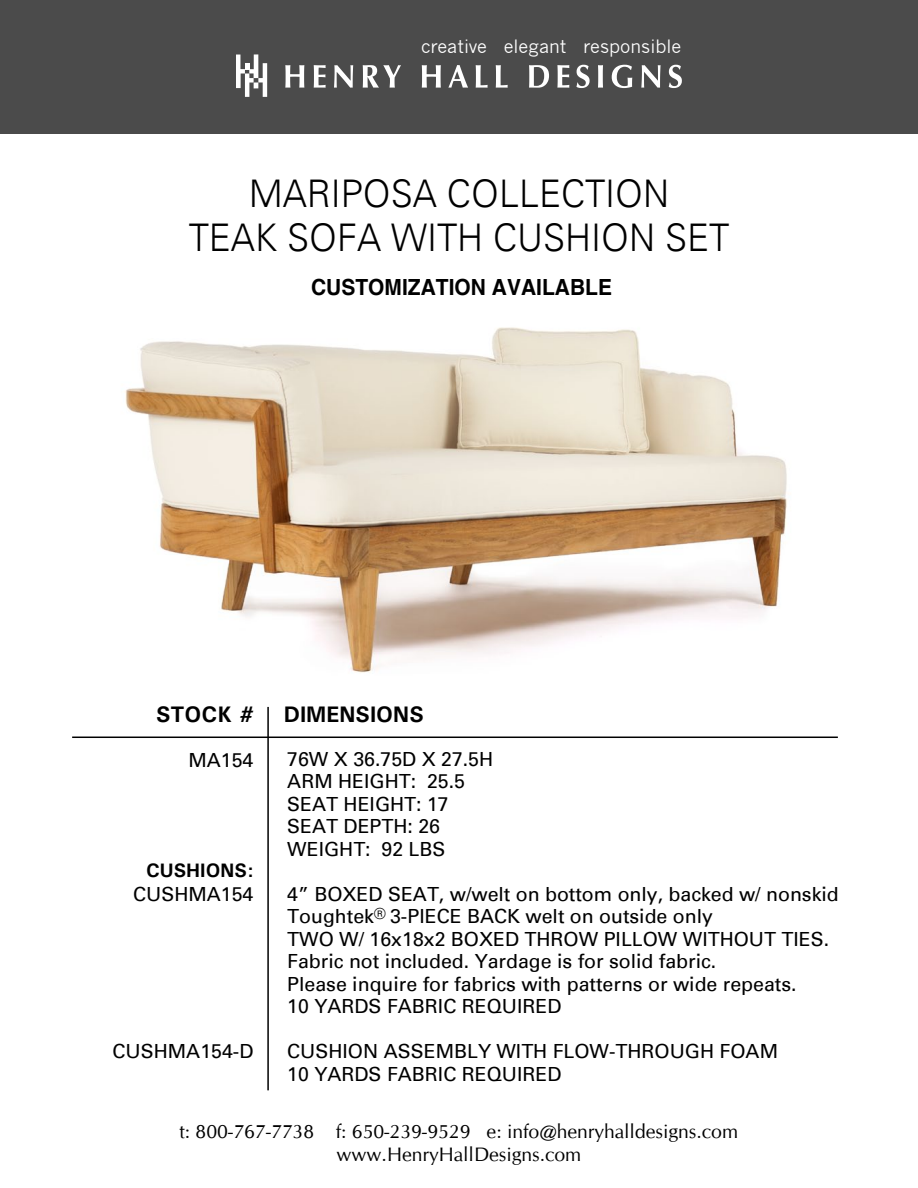
<style>
.page{position:relative;width:918px;height:1188px;background:#fff}
.page>*{position:absolute;margin:0;border:0;box-sizing:border-box;transform-origin:0 0}
.t1{font:300 38.1px/43.2px "Univers";color:#000;text-align:center;scale:.94 1}
.t2{font:700 22.5px "Univers";color:#000}
.t3{font:700 22.2px "Helvetica";color:#000;scale:.94 1}
.t4{font:19.5px/22.5px "Univers";color:#000}
.t5{font:19.5px/23.4px "CG Omega";color:#000;text-align:center}
.t6{font:700 19.5px/24px "Univers";color:#000;text-align:right}
.t7{font:18px "News Gothic";color:#fff}
.s1{font-weight:400}
</style>
<div class="page">
<div style="left:0;top:0;width:918px;height:134px;background:#4b4b4b"></div>
<svg style="left:236px;top:54px;width:31px;height:43px"></svg>
<svg style="left:285px;top:65px;width:19px;height:23px"></svg>
<svg style="left:314px;top:65px;width:12px;height:23px"></svg>
<svg style="left:334px;top:65px;width:19px;height:23px"></svg>
<svg style="left:363px;top:65px;width:38px;height:23px"></svg>
<svg style="left:422px;top:65px;width:19px;height:23px"></svg>
<svg style="left:448px;top:65px;width:20px;height:23px"></svg>
<svg style="left:476px;top:65px;width:12px;height:23px"></svg>
<svg style="left:496px;top:65px;width:12px;height:23px"></svg>
<svg style="left:529px;top:65px;width:20px;height:23px"></svg>
<svg style="left:557px;top:65px;width:12px;height:23px"></svg>
<svg style="left:576px;top:65px;width:14px;height:23px"></svg>
<svg style="left:598px;top:65px;width:5px;height:23px"></svg>
<svg style="left:612px;top:65px;width:20px;height:23px"></svg>
<svg style="left:641px;top:65px;width:20px;height:23px"></svg>
<svg style="left:669px;top:65px;width:13px;height:23px"></svg>
<img style="left:125px;top:327px;width:662px;height:346px">
<hr style="left:72px;top:737px;width:766px;height:1px;background:#000">
<hr style="left:267px;top:707px;width:2px;height:383px;background:#000">
<p class="t7" style="left:421px;top:36px;width:262px">creative elegant responsible</p>
<p class="t1" style="left:189px;top:172px;width:576px">MARIPOSA COLLECTION<br>TEAK SOFA WITH CUSHION SET</p>
<p class="t3" style="left:311px;top:274px;width:322px">CUSTOMIZATION AVAILABLE</p>
<p class="t2" style="left:156px;top:700px;width:99px">STOCK #</p>
<p class="t2" style="left:284px;top:700px;width:142px">DIMENSIONS</p>
<p class="t4" style="left:287px;top:748px;width:207px">76W X 36.75D X 27.5H<br>ARM HEIGHT: 25.5<br>SEAT HEIGHT: 17<br>SEAT DEPTH: 26<br>WEIGHT: 92 LBS</p>
<p class="t4" style="left:287px;top:883px;width:553px">4” BOXED SEAT, w/welt on bottom only, backed w/ nonskid Toughtek<sup>®</sup> 3-PIECE BACK welt on outside only<br>TWO W/ 16x18x2 BOXED THROW PILLOW WITHOUT TIES.<br>Fabric not included. Yardage is for solid fabric.<br>Please inquire for fabrics with patterns or wide repeats.<br>10 YARDS FABRIC REQUIRED</p>
<p class="t4" style="left:287px;top:1041px;width:492px">CUSHION ASSEMBLY WITH FLOW-THROUGH FOAM<br>10 YARDS FABRIC REQUIRED</p>
<p class="t4" style="left:188px;top:749px;width:67px">MA154</p>
<p class="t6" style="left:133px;top:858px;width:122px">CUSHIONS:<br><span class="s1">CUSHMA154</span></p>
<p class="t4" style="left:113px;top:1040px;width:142px">CUSHMA154-D</p>
<p class="t5" style="left:179px;top:1120px;width:560px">t: 800-767-7738 f: 650-239-9529 e: info@henryhalldesigns.com www.HenryHallDesigns.com</p>
</div>
